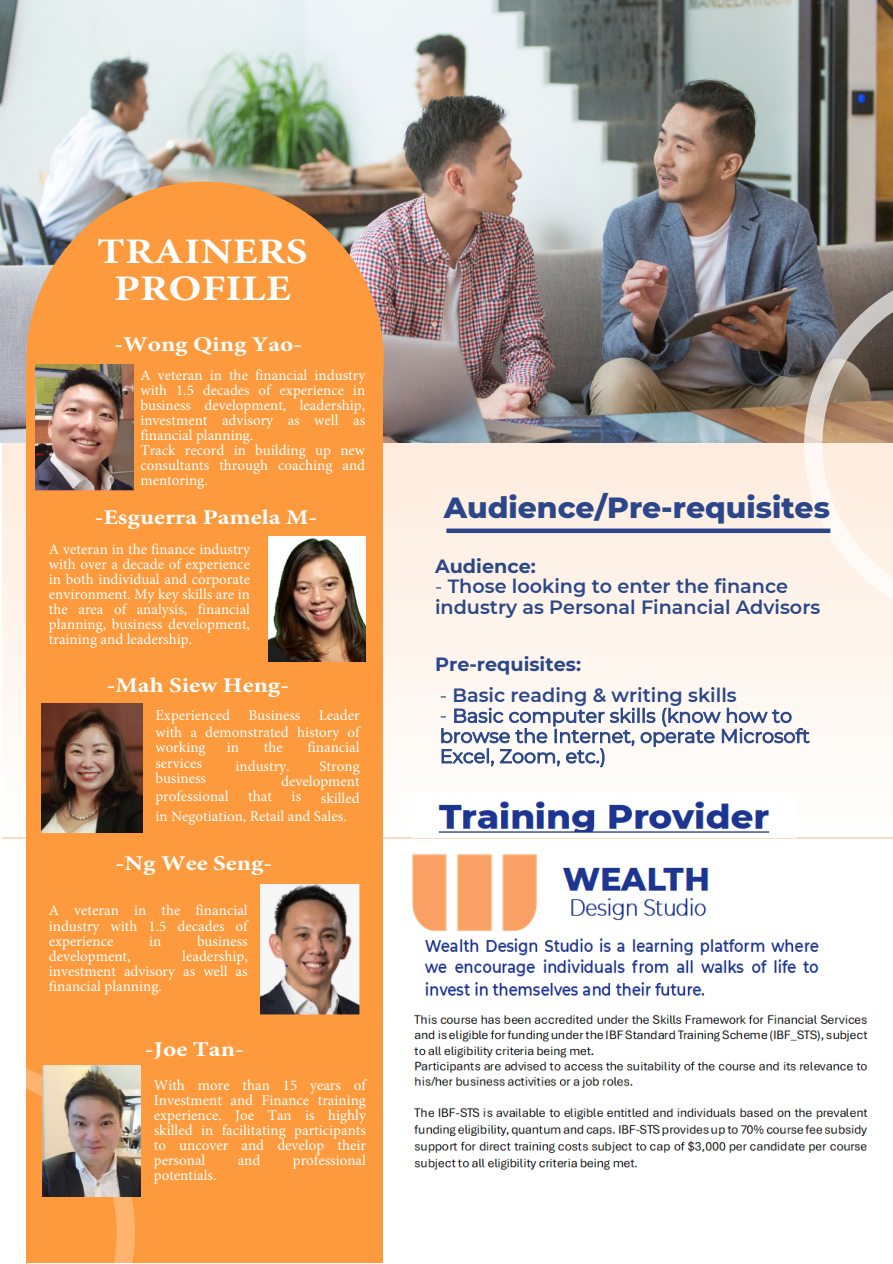
<style>
.page{position:relative;width:893px;height:1264px;background:#fff}
.page>*{position:absolute;margin:0;border:0;box-sizing:border-box;transform-origin:0 0}
.t1{font:700 36px/36px "Minion Pro";color:#fff;text-align:center;scale:1.2 1}
.t2{font:800 29.7px "Montserrat";color:#2b4789}
.t3{font:700 21px "Minion Pro";color:#fff;scale:1.2 1}
.t4{font:600 19.2px/20.2px "Montserrat";color:#2b4789}
.t5{font:19.2px/20.2px "Montserrat";color:#2b4789}
.t6{font:700 19.2px "Montserrat";color:#2b4789}
.t7{font:15px/15px "Minion Pro";color:#fff;text-align:justify}
.s1{font-weight:400}
</style>
<div class="page">
<img style="left:571px;top:898px;width:136px;height:23px">
<svg style="left:3px;top:442px;width:889px;height:396px;fill:#fef5ed"></svg>
<img style="left:1px;top:0;width:891px;height:442px">
<div style="left:26px;top:369px;width:357px;height:894px;background:#fc9a3d"></div>
<svg style="left:804px;top:266px;width:88px;height:357px"></svg>
<svg style="left:26px;top:181px;width:357px;height:357px;fill:#fc9a3d"></svg>
<div style="left:446px;top:528px;width:384px;height:5px;background:#2b4789"></div>
<svg style="left:26px;top:1065px;width:108px;height:198px"></svg>
<img style="left:413px;top:1014px;width:455px;height:156px">
<img style="left:411px;top:794px;width:385px;height:43px">
<img style="left:424px;top:938px;width:395px;height:58px">
<img style="left:562px;top:867px;width:147px;height:24px">
<img style="left:412px;top:854px;width:125px;height:77px">
<img style="left:42px;top:703px;width:101px;height:130px">
<img style="left:260px;top:884px;width:100px;height:131px">
<img style="left:35px;top:365px;width:98px;height:127px">
<img style="left:268px;top:536px;width:97px;height:125px">
<img style="left:43px;top:1065px;width:97px;height:131px">
<h1 class="t1" style="left:97px;top:233px;width:177px">TRAINERS<br>PROFILE</h1>
<h3 class="t3" style="left:114px;top:330px;width:158px">-Wong Qing Yao-</h3>
<p class="t7" style="left:140px;top:367px;width:226px;text-align:left">A veteran in the financial industry with 1.5 decades of experience in business development, leadership, investment advisory as well as financial planning.<br>Track record in building up new consultants through coaching and mentoring.</p>
<h3 class="t3" style="left:95px;top:502px;width:187px">-Esguerra Pamela M-</h3>
<p class="t7" style="left:49px;top:541px;width:203px">A veteran in the finance industry with over a decade of experience in both individual and corporate environment. My key skills are in the area of analysis, financial planning, business development, training and leadership.</p>
<h3 class="t3" style="left:107px;top:670px;width:153px">-Mah Siew Heng-</h3>
<p class="t7" style="left:155px;top:707px;width:206px;line-height:16.5px">Experienced Business Leader with a demonstrated history of</p>
<p class="t7" style="left:155px;top:739px;width:52px">working</p>
<p class="t7" style="left:227px;top:739px;width:14px">in</p>
<p class="t7" style="left:264px;top:739px;width:20px">the</p>
<p class="t7" style="left:307px;top:739px;width:54px">financial</p>
<p class="t7" style="left:155px;top:755px;width:48px">services</p>
<p class="t7" style="left:235px;top:758px;width:56px">industry.</p>
<p class="t7" style="left:319px;top:758px;width:42px">Strong</p>
<p class="t7" style="left:155px;top:770px;width:52px">business</p>
<p class="t7" style="left:281px;top:773px;width:80px">development</p>
<p class="t7" style="left:155px;top:788px;width:75px">professional</p>
<p class="t7" style="left:248px;top:788px;width:25px">that</p>
<p class="t7" style="left:291px;top:788px;width:11px">is</p>
<p class="t7" style="left:155px;top:788px;width:206px;line-height:18px;text-indent:165px">skilled in Negotiation, Retail and Sales.</p>
<h3 class="t3" style="left:116px;top:848px;width:132px">-Ng Wee Seng-</h3>
<p class="t7" style="left:49px;top:903px;width:200px">A veteran in the financial industry with 1.5 decades of experience</p>
<p class="t7" style="left:149px;top:933px;width:14px">in</p>
<p class="t7" style="left:197px;top:933px;width:52px">business</p>
<p class="t7" style="left:49px;top:948px;width:200px;text-indent:133px">leadership, investment advisory as well as financial planning.</p>
<p class="t7" style="left:49px;top:948px;width:83px">development,</p>
<h3 class="t3" style="left:145px;top:1034px;width:83px">-Joe Tan-</h3>
<p class="t7" style="left:154px;top:1077px;width:214px">With more than 15 years of Investment and Finance training experience. Joe Tan is highly skilled in facilitating participants to uncover and develop their personal</p>
<p class="t7" style="left:238px;top:1152px;width:24px">and</p>
<p class="t7" style="left:293px;top:1152px;width:75px">professional</p>
<p class="t7" style="left:154px;top:1167px;width:64px">potentials.</p>
<p class="t2" style="left:443px;top:489px;width:388px">Audience/Pre-requisites</p>
<h4 class="t6" style="left:435px;top:554px;width:102px">Audience:</h4>
<h4 class="t4" style="left:435px;top:576px;width:386px"><span class="s1">-</span> Those looking to enter the finance industry as Personal Financial Advisors</h4>
<h4 class="t6" style="left:435px;top:652px;width:147px">Pre-requisites:</h4>
<h4 class="t4" style="left:440px;top:685px;width:298px"><span class="s1">-</span> Basic reading &amp; writing skills</h4>
<h4 class="t5" style="left:440px;top:705px;width:371px">- Basic computer skills (know how to browse the Internet, operate Microsoft<br>Excel, Zoom, etc.)</h4>
</div>
